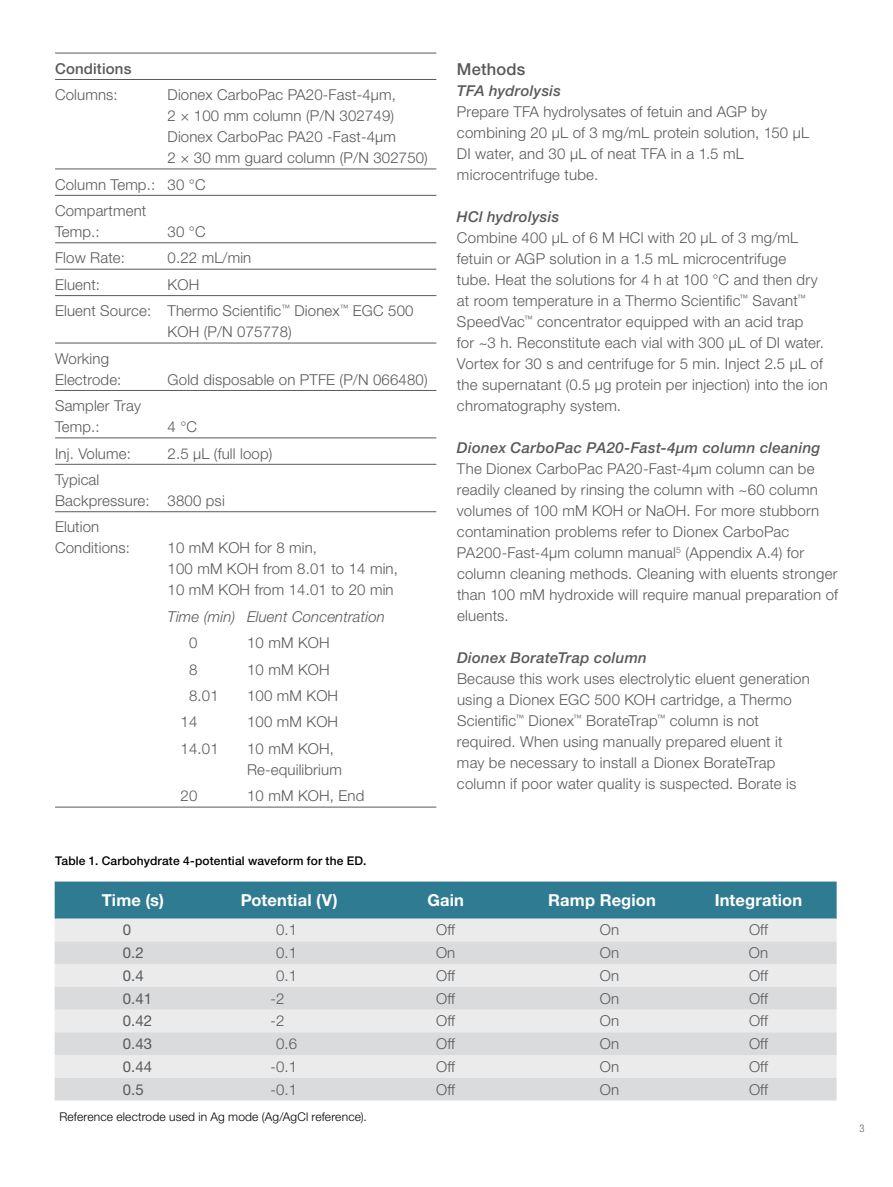
<style>
.page{position:relative;width:893px;height:1187px;background:#fff}
.page>*{position:absolute;margin:0;border:0;box-sizing:border-box;transform-origin:0 0}
.t1{font:700 16.5px "Helvetica Neue LT Std";letter-spacing:.01em;color:#fff}
.t2{font:500 16.5px "Helvetica Neue LT Std";letter-spacing:.01em;color:#58595b}
.t3{font:300 15px/21px "Helvetica Neue LT Std";letter-spacing:.015em;color:#58595b}
.t4{font:italic 500 15px "Helvetica Neue LT Std";letter-spacing:.02em;color:#58595b}
.t5{font:italic 300 15px "Helvetica Neue LT Std";letter-spacing:.01em;color:#58595b}
.t6{font:15px "Helvetica Neue LT Std";letter-spacing:.01em;color:#58595b}
.t7{font:500 15px "Helvetica Neue LT Std";letter-spacing:.01em;color:#58595b}
.t8{font:300 12px "Helvetica Neue LT Std";letter-spacing:.015em;color:#000}
.t9{font:500 12px "Helvetica Neue LT Std";letter-spacing:.015em;color:#000}
.t10{font:300 condensed 10.5px "Helvetica Neue LT Std";color:#58595b}
</style>
<div class="page">
<hr style="left:55px;top:53px;width:381px;height:1px;background:#58595b">
<hr style="left:55px;top:79px;width:381px;height:1px;background:#58595b">
<hr style="left:55px;top:168px;width:381px;height:1px;background:#58595b">
<hr style="left:55px;top:195px;width:381px;height:1px;background:#58595b">
<hr style="left:55px;top:242px;width:381px;height:1px;background:#58595b">
<hr style="left:55px;top:269px;width:381px;height:1px;background:#58595b">
<hr style="left:55px;top:295px;width:381px;height:1px;background:#58595b">
<hr style="left:55px;top:342px;width:381px;height:1px;background:#58595b">
<hr style="left:55px;top:390px;width:381px;height:1px;background:#58595b">
<hr style="left:55px;top:437px;width:381px;height:1px;background:#58595b">
<hr style="left:55px;top:464px;width:381px;height:1px;background:#58595b">
<hr style="left:55px;top:511px;width:381px;height:1px;background:#58595b">
<hr style="left:55px;top:806px;width:381px;height:1px;background:#58595b">
<div style="left:55px;top:881px;width:782px;height:37px;background:#2f7b91"></div>
<div style="left:55px;top:918px;width:782px;height:23px;background:#ebebec"></div>
<svg style="left:55px;top:941px;width:782px;height:159px;background:#e1e2e3"></svg>
<p class="t7" style="left:55px;top:59px;width:78px">Conditions</p>
<p class="t3" style="left:55px;top:84px;width:64px">Columns:</p>
<p class="t3" style="left:168px;top:84px;width:262px">Dionex CarboPac PA20-Fast-4µm,<br>2 × 100 mm column (P/N 302749)<br>Dionex CarboPac PA20 -Fast-4µm<br>2 × 30 mm guard column (P/N 302750)</p>
<p class="t3" style="left:55px;top:171px;width:152px;line-height:26.4px">Column Temp.: 30 °C<br>Compartment</p>
<p class="t3" style="left:55px;top:221px;width:46px">Temp.:</p>
<p class="t3" style="left:168px;top:221px;width:40px">30 °C</p>
<p class="t3" style="left:55px;top:247px;width:71px">Flow Rate:</p>
<p class="t3" style="left:168px;top:247px;width:85px">0.22 mL/min</p>
<p class="t3" style="left:55px;top:274px;width:47px">Eluent:</p>
<p class="t3" style="left:55px;top:271px;width:360px;line-height:26.4px;text-indent:113px">KOH<br>Eluent Source: Thermo Scientific<sup>™</sup> Dionex<sup>™</sup> EGC 500</p>
<p class="t3" style="left:168px;top:321px;width:126px">KOH (P/N 075778)</p>
<p class="t3" style="left:55px;top:347px;width:68px">Working<br>Electrode:</p>
<p class="t3" style="left:168px;top:368px;width:262px">Gold disposable on PTFE (P/N 066480)</p>
<p class="t3" style="left:55px;top:395px;width:87px">Sampler Tray<br>Temp.:</p>
<p class="t3" style="left:168px;top:416px;width:31px">4 °C</p>
<p class="t3" style="left:55px;top:442px;width:77px">Inj. Volume:</p>
<p class="t3" style="left:168px;top:442px;width:106px">2.5 µL (full loop)</p>
<p class="t3" style="left:55px;top:469px;width:171px">Typical<br>Backpressure: 3800 psi</p>
<p class="t3" style="left:55px;top:516px;width:76px">Elution<br>Conditions:</p>
<p class="t3" style="left:168px;top:537px;width:232px">10 mM KOH for 8 min,<br>100 mM KOH from 8.01 to 14 min,<br>10 mM KOH from 14.01 to 20 min</p>
<p class="t5" style="left:168px;top:607px;width:219px">Time (min) Eluent Concentration</p>
<p class="t3" style="left:189px;top:632px;width:10px">0</p>
<p class="t3" style="left:247px;top:632px;width:84px">10 mM KOH</p>
<p class="t3" style="left:189px;top:658px;width:10px">8</p>
<p class="t3" style="left:247px;top:658px;width:84px">10 mM KOH</p>
<p class="t3" style="left:189px;top:685px;width:31px">8.01</p>
<p class="t3" style="left:247px;top:685px;width:93px">100 mM KOH</p>
<p class="t3" style="left:181px;top:711px;width:18px">14</p>
<p class="t3" style="left:247px;top:711px;width:93px">100 mM KOH</p>
<p class="t3" style="left:181px;top:737px;width:40px">14.01</p>
<p class="t3" style="left:247px;top:737px;width:96px">10 mM KOH,<br>Re-equilibrium</p>
<p class="t3" style="left:181px;top:785px;width:18px">20</p>
<p class="t3" style="left:247px;top:785px;width:119px">10 mM KOH, End</p>
<p class="t2" style="left:457px;top:59px;width:70px">Methods</p>
<p class="t4" style="left:457px;top:82px;width:105px">TFA hydrolysis</p>
<p class="t3" style="left:457px;top:101px;width:354px">Prepare TFA hydrolysates of fetuin and AGP by combining 20 μL of 3 mg/mL protein solution, 150 μL DI water, and 30 μL of neat TFA in a 1.5 mL microcentrifuge tube.</p>
<p class="t4" style="left:457px;top:208px;width:104px">HCl hydrolysis</p>
<p class="t3" style="left:457px;top:227px;width:372px">Combine 400 μL of 6 M HCl with 20 μL of 3 mg/mL fetuin or AGP solution in a 1.5 mL microcentrifuge<br>tube. Heat the solutions for 4 h at 100 °C and then dry at room temperature in a Thermo Scientific<sup>™</sup> Savant<sup>™ </sup>SpeedVac<sup>™</sup> concentrator equipped with an acid trap<br>for ~3 h. Reconstitute each vial with 300 µL of DI water.<br>Vortex for 30 s and centrifuge for 5 min. Inject 2.5 µL of the supernatant (0.5 µg protein per injection) into the ion chromatography system.</p>
<p class="t4" style="left:457px;top:439px;width:365px">Dionex CarboPac PA20-Fast-4µm column cleaning</p>
<p class="t3" style="left:457px;top:458px;width:382px">The Dionex CarboPac PA20-Fast-4µm column can be readily cleaned by rinsing the column with ~60 column volumes of 100 mM KOH or NaOH. For more stubborn contamination problems refer to Dionex CarboPac PA200-Fast-4µm column manual<sup>5</sup> (Appendix A.4) for column cleaning methods. Cleaning with eluents stronger than 100 mM hydroxide will require manual preparation of eluents.</p>
<p class="t4" style="left:457px;top:649px;width:191px">Dionex BorateTrap column</p>
<p class="t3" style="left:457px;top:668px;width:354px">Because this work uses electrolytic eluent generation using a Dionex EGC 500 KOH cartridge, a Thermo Scientific<sup>™</sup> Dionex<sup>™</sup> BorateTrap<sup>™</sup> column is not required. When using manually prepared eluent it may be necessary to install a Dionex BorateTrap column if poor water quality is suspected. Borate is</p>
<p class="t9" style="left:55px;top:853px;width:313px">Table 1. Carbohydrate 4-potential waveform for the ED.</p>
<p class="t1" style="left:102px;top:889px;width:64px">Time (s)</p>
<p class="t1" style="left:241px;top:889px;width:99px">Potential (V)</p>
<p class="t1" style="left:427px;top:889px;width:38px">Gain</p>
<p class="t1" style="left:548px;top:889px;width:109px">Ramp Region</p>
<p class="t1" style="left:715px;top:889px;width:89px">Integration</p>
<p class="t6" style="left:123px;top:921px;width:10px">0</p>
<p class="t3" style="left:276px;top:919px;width:23px">0.1</p>
<p class="t3" style="left:436px;top:919px;width:20px">Off</p>
<p class="t3" style="left:600px;top:919px;width:21px">On</p>
<p class="t3" style="left:749px;top:919px;width:20px">Off</p>
<p class="t6" style="left:123px;top:943px;width:23px">0.2</p>
<p class="t3" style="left:276px;top:941px;width:23px">0.1</p>
<p class="t3" style="left:436px;top:941px;width:21px">On</p>
<p class="t3" style="left:600px;top:941px;width:21px">On</p>
<p class="t3" style="left:749px;top:941px;width:21px">On</p>
<p class="t6" style="left:123px;top:966px;width:23px">0.4</p>
<p class="t3" style="left:276px;top:964px;width:23px">0.1</p>
<p class="t3" style="left:436px;top:964px;width:20px">Off</p>
<p class="t3" style="left:600px;top:964px;width:21px">On</p>
<p class="t3" style="left:749px;top:964px;width:20px">Off</p>
<p class="t6" style="left:123px;top:989px;width:31px">0.41</p>
<p class="t3" style="left:270px;top:987px;width:16px">-2</p>
<p class="t3" style="left:436px;top:987px;width:20px">Off</p>
<p class="t3" style="left:600px;top:987px;width:21px">On</p>
<p class="t3" style="left:749px;top:987px;width:20px">Off</p>
<p class="t6" style="left:123px;top:1011px;width:31px">0.42</p>
<p class="t3" style="left:270px;top:1010px;width:16px">-2</p>
<p class="t3" style="left:436px;top:1010px;width:20px">Off</p>
<p class="t3" style="left:600px;top:1010px;width:21px">On</p>
<p class="t3" style="left:749px;top:1010px;width:20px">Off</p>
<p class="t6" style="left:123px;top:1034px;width:31px">0.43</p>
<p class="t3" style="left:276px;top:1032px;width:23px">0.6</p>
<p class="t3" style="left:436px;top:1032px;width:20px">Off</p>
<p class="t3" style="left:600px;top:1032px;width:21px">On</p>
<p class="t3" style="left:749px;top:1032px;width:20px">Off</p>
<p class="t6" style="left:123px;top:1057px;width:31px">0.44</p>
<p class="t3" style="left:270px;top:1055px;width:28px">-0.1</p>
<p class="t3" style="left:436px;top:1055px;width:20px">Off</p>
<p class="t3" style="left:600px;top:1055px;width:21px">On</p>
<p class="t3" style="left:749px;top:1055px;width:20px">Off</p>
<p class="t6" style="left:123px;top:1080px;width:23px">0.5</p>
<p class="t3" style="left:270px;top:1078px;width:28px">-0.1</p>
<p class="t3" style="left:436px;top:1078px;width:20px">Off</p>
<p class="t3" style="left:600px;top:1078px;width:21px">On</p>
<p class="t3" style="left:749px;top:1078px;width:20px">Off</p>
<p class="t8" style="left:59px;top:1109px;width:309px">Reference electrode used in Ag mode (Ag/AgCl reference).</p>
<p class="t10" style="left:859px;top:1122px;width:7px">3</p>
</div>
